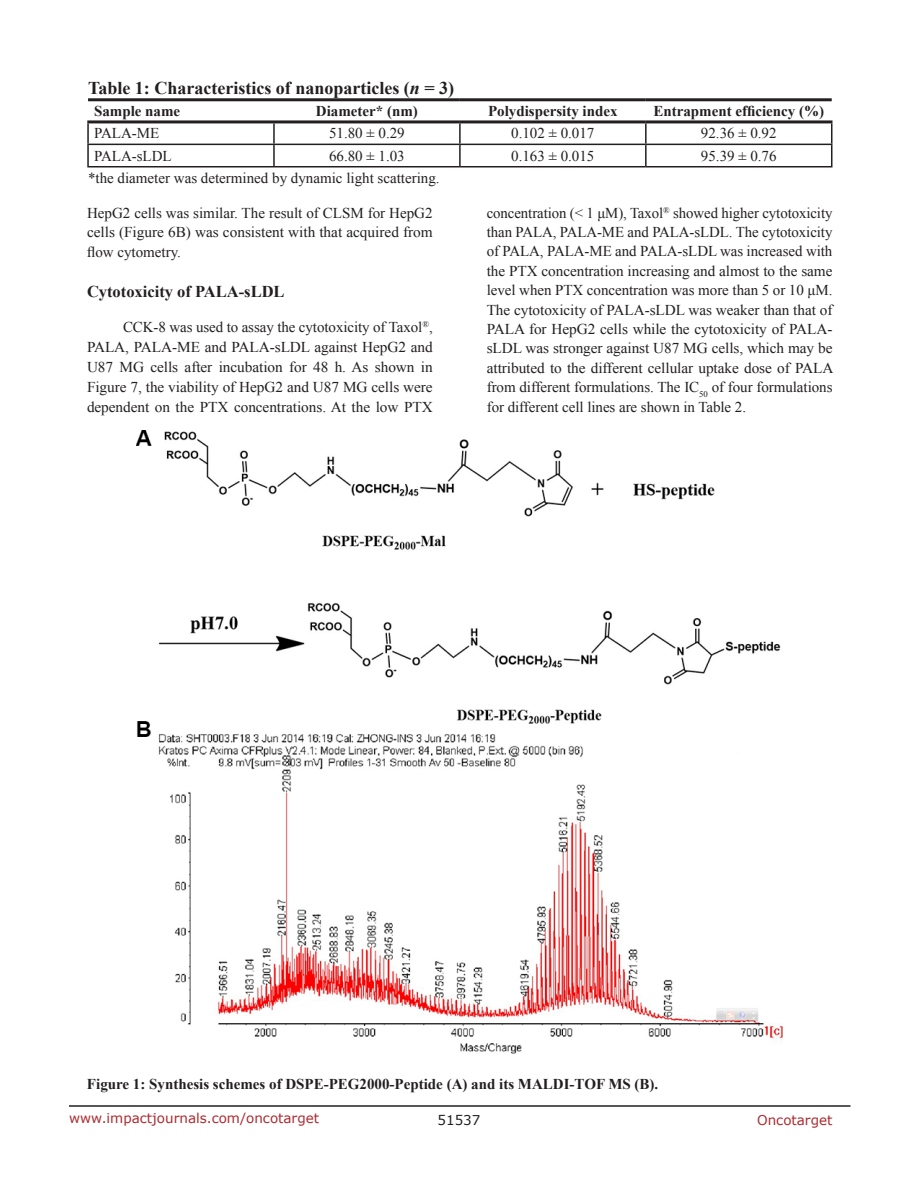
<style>
.page{position:relative;width:918px;height:1188px;background:#fff}
.page>*{position:absolute;margin:0;border:0;box-sizing:border-box;transform-origin:0 0}
.t1{font:700 18px "Times New Roman";color:#231f20}
.t2{font:700 16.5px "Times New Roman";color:#231f20}
.t3{font:15px/19.4px "Times New Roman";color:#231f20;text-align:justify}
.t4{font:700 15px "Times New Roman";color:#231f20}
.t5{font:13.5px "Verdana";color:#ac2b31}
.t6{font:13.5px "Verdana";color:#231f20}
.s1{font-style:italic}
</style>
<div class="page">
<hr style="left:69px;top:1105px;width:781px;height:2px;background:#231f20">
<hr style="left:87px;top:123px;width:2px;height:21px;background:#231f20">
<hr style="left:273px;top:123px;width:2px;height:21px;background:#231f20">
<hr style="left:459px;top:123px;width:2px;height:21px;background:#231f20">
<hr style="left:645px;top:123px;width:2px;height:21px;background:#231f20">
<hr style="left:87px;top:144px;width:187px;height:1px;background:#231f20">
<hr style="left:87px;top:145px;width:2px;height:21px;background:#231f20">
<hr style="left:274px;top:144px;width:186px;height:1px;background:#231f20">
<hr style="left:273px;top:145px;width:2px;height:21px;background:#231f20">
<hr style="left:460px;top:144px;width:186px;height:1px;background:#231f20">
<hr style="left:459px;top:145px;width:2px;height:21px;background:#231f20">
<hr style="left:646px;top:144px;width:186px;height:1px;background:#231f20">
<hr style="left:645px;top:145px;width:2px;height:21px;background:#231f20">
<svg style="left:831px;top:123px;width:1px;height:43px"></svg>
<hr style="left:87px;top:166px;width:187px;height:1px;background:#231f20">
<hr style="left:274px;top:166px;width:186px;height:1px;background:#231f20">
<hr style="left:460px;top:166px;width:186px;height:1px;background:#231f20">
<hr style="left:646px;top:166px;width:186px;height:1px;background:#231f20">
<hr style="left:88px;top:98px;width:186px;height:3px;background:#231f20">
<hr style="left:274px;top:98px;width:186px;height:3px;background:#231f20">
<hr style="left:460px;top:98px;width:186px;height:3px;background:#231f20">
<hr style="left:646px;top:98px;width:186px;height:3px;background:#231f20">
<hr style="left:87px;top:120px;width:187px;height:3px;background:#231f20">
<hr style="left:274px;top:120px;width:186px;height:3px;background:#231f20">
<hr style="left:460px;top:120px;width:186px;height:3px;background:#231f20">
<hr style="left:646px;top:120px;width:186px;height:3px;background:#231f20">
<img style="left:137px;top:430px;width:646px;height:623px">
<p class="t1" style="left:88px;top:75px;width:368px">Table 1: Characteristics of nanoparticles (<span class="s1">n</span> = 3)</p>
<p class="t4" style="left:94px;top:101px;width:88px">Sample name</p>
<p class="t4" style="left:316px;top:101px;width:104px">Diameter* (nm)</p>
<p class="t4" style="left:488px;top:101px;width:131px">Polydispersity index</p>
<p class="t4" style="left:653px;top:101px;width:172px">Entrapment efficiency (%)</p>
<p class="t3" style="left:94px;top:123px;width:67px">PALA-ME</p>
<p class="t3" style="left:329px;top:123px;width:77px">51.80 ± 0.29</p>
<p class="t3" style="left:511px;top:123px;width:85px">0.102 ± 0.017</p>
<p class="t3" style="left:701px;top:123px;width:77px">92.36 ± 0.92</p>
<p class="t3" style="left:94px;top:146px;width:79px">PALA-sLDL</p>
<p class="t3" style="left:329px;top:146px;width:77px">66.80 ± 1.03</p>
<p class="t3" style="left:511px;top:146px;width:85px">0.163 ± 0.015</p>
<p class="t3" style="left:701px;top:146px;width:77px">95.39 ± 0.76</p>
<p class="t3" style="left:88px;top:168px;width:353px">*the diameter was determined by dynamic light scattering.</p>
<p class="t3" style="left:87px;top:202px;width:347px;line-height:20px">HepG2 cells was similar. The result of CLSM for HepG2 cells (Figure 6B) was consistent with that acquired from flow cytometry.</p>
<p class="t2" style="left:87px;top:280px;width:199px">Cytotoxicity of PALA-sLDL</p>
<p class="t3" style="left:87px;top:317px;width:347px;line-height:20px;text-indent:36px">CCK-8 was used to assay the cytotoxicity of Taxol<sup>®</sup>, PALA, PALA-ME and PALA-sLDL against HepG2 and U87 MG cells after incubation for 48 h. As shown in Figure 7, the viability of HepG2 and U87 MG cells were dependent on the PTX concentrations. At the low PTX</p>
<p class="t3" style="left:487px;top:203px;width:348px">concentration (&lt; 1 μM), Taxol<sup>®</sup> showed higher cytotoxicity than PALA, PALA-ME and PALA-sLDL. The cytotoxicity of PALA, PALA-ME and PALA-sLDL was increased with the PTX concentration increasing and almost to the same level when PTX concentration was more than 5 or 10 μM.<br>The cytotoxicity of PALA-sLDL was weaker than that of PALA for HepG2 cells while the cytotoxicity of PALA&shy;sLDL was stronger against U87 MG cells, which may be attributed to the different cellular uptake dose of PALA from different formulations. The IC<sub>50</sub> of four formulations for different cell lines are shown in Table 2.</p>
<p class="t4" style="left:87px;top:1073px;width:573px">Figure 1: Synthesis schemes of DSPE-PEG2000-Peptide (A) and its MALDI-TOF MS (B).</p>
<p class="t5" style="left:69px;top:1109px;width:252px">www.impactjournals.com/oncotarget</p>
<p class="t6" style="left:438px;top:1111px;width:44px">51537</p>
<p class="t5" style="left:757px;top:1111px;width:77px">Oncotarget</p>
</div>
